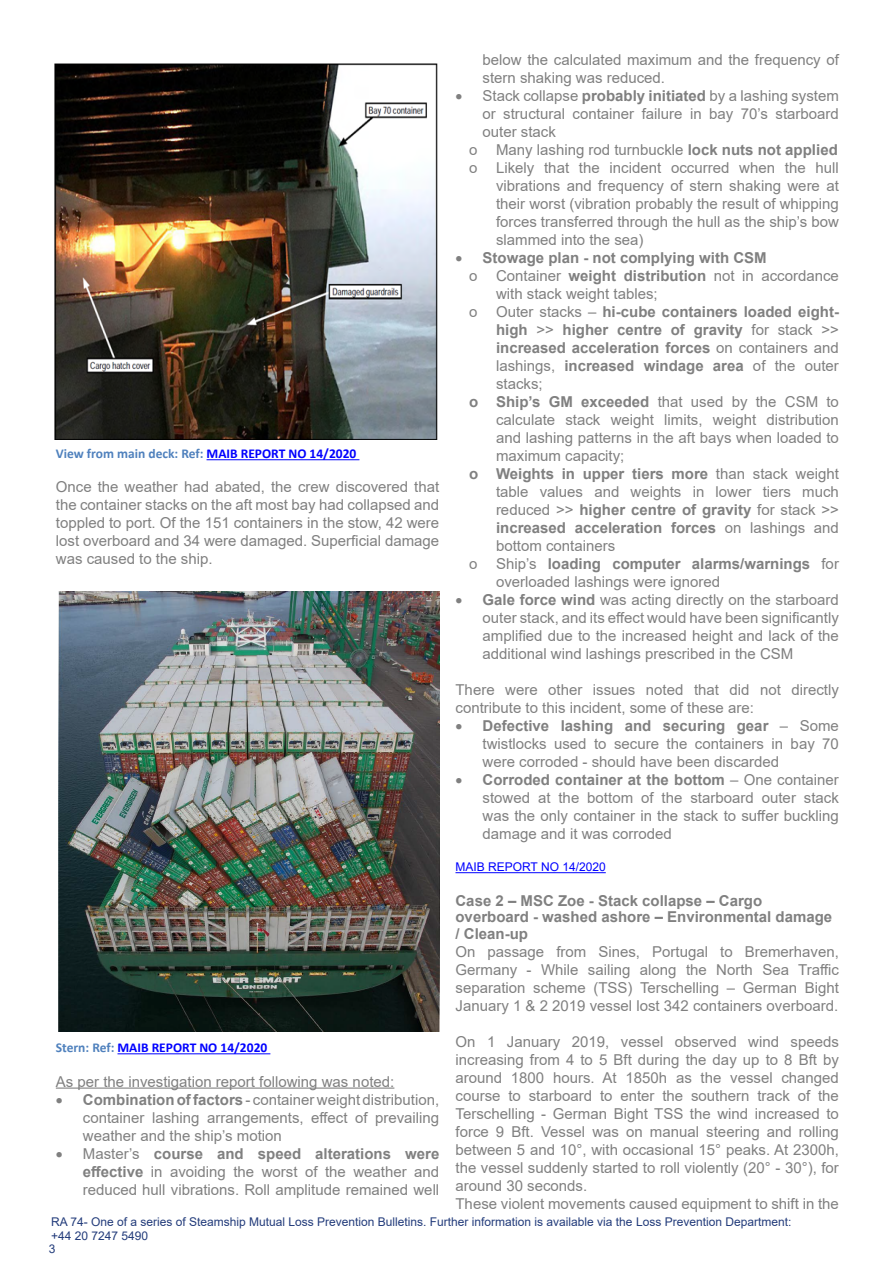
<style>
.page{position:relative;width:893px;height:1263px;background:#fff}
.page>*{position:absolute;margin:0;border:0;box-sizing:border-box;transform-origin:0 0}
.t1{font:15px/18px "Arial";color:#808080;text-align:justify}
.t2{font:700 15px/16.5px "Arial";color:#808080}
.t3{font:700 13.5px "Calibri";color:#4f81bd}
.t4{font:700 13.5px "Calibri";color:#00f}
.t5{font:12px/14.4px "Arial";color:#233c7b}
.t6{font:12px "Arial";color:#00f}
.s1{font-weight:700}
.s2{font-weight:400}
.s3{color:#00f}
.s4{color:#4f81bd}
</style>
<div class="page">
<hr style="left:207px;top:459px;width:152px;height:1px;background:#00f">
<hr style="left:118px;top:1053px;width:152px;height:1px;background:#00f">
<hr style="left:56px;top:1087px;width:338px;height:2px;background:#808080">
<hr style="left:455px;top:872px;width:151px;height:1px;background:#00f">
<img style="left:54px;top:64px;width:383px;height:375px">
<img style="left:59px;top:591px;width:380px;height:440px">
<p class="t1" style="left:482px;top:51px;width:358px">below the calculated maximum and the frequency of stern shaking was reduced.</p>
<p class="t1" style="left:455px;top:87px;width:385px">• Stack collapse <span class="s1">probably initiated</span> by a lashing system</p>
<p class="t1" style="left:482px;top:105px;width:358px">or structural container failure in bay 70’s starboard</p>
<p class="t1" style="left:482px;top:123px;width:75px">outer stack</p>
<p class="t1" style="left:469px;top:141px;width:370px">o Many lashing rod turnbuckle <span class="s1">lock nuts not applied</span></p>
<p class="t1" style="left:469px;top:159px;width:371px">o Likely that the incident occurred when the hull</p>
<p class="t1" style="left:496px;top:177px;width:344px">vibrations and frequency of stern shaking were at</p>
<p class="t1" style="left:496px;top:195px;width:344px">their worst (vibration probably the result of whipping</p>
<p class="t1" style="left:496px;top:213px;width:344px">forces transferred through the hull as the ship’s bow</p>
<p class="t1" style="left:496px;top:231px;width:149px">slammed into the sea)</p>
<p class="t2" style="left:455px;top:250px;width:313px">• Stowage plan - not complying with CSM</p>
<p class="t1" style="left:469px;top:267px;width:371px">o Container <span class="s1">weight distribution</span> not in accordance</p>
<p class="t1" style="left:496px;top:285px;width:163px">with stack weight tables;</p>
<p class="t2" style="left:469px;top:304px;width:371px"><span class="s2">o Outer stacks –</span> hi-cube containers loaded eight-</p>
<p class="t2" style="left:496px;top:322px;width:344px">high <span class="s2">&gt;&gt;</span> higher centre of gravity <span class="s2">for stack &gt;&gt;</span></p>
<p class="t2" style="left:496px;top:340px;width:344px">increased acceleration forces <span class="s2">on containers and</span></p>
<p class="t2" style="left:496px;top:358px;width:344px"><span class="s2">lashings,</span> increased windage area <span class="s2">of the outer</span></p>
<p class="t1" style="left:496px;top:375px;width:48px">stacks;</p>
<p class="t1" style="left:469px;top:393px;width:371px"><span class="s1">o Ship’s GM exceeded</span> that used by the CSM to</p>
<p class="t1" style="left:496px;top:411px;width:344px">calculate stack weight limits, weight distribution</p>
<p class="t1" style="left:496px;top:429px;width:344px">and lashing patterns in the aft bays when loaded to</p>
<p class="t1" style="left:496px;top:447px;width:130px">maximum capacity;</p>
<p class="t2" style="left:469px;top:466px;width:371px">o Weights in upper tiers more <span class="s2">than stack weight</span></p>
<p class="t1" style="left:496px;top:483px;width:344px">table values and weights in lower tiers much</p>
<p class="t2" style="left:496px;top:502px;width:344px"><span class="s2">reduced &gt;&gt;</span> higher centre of gravity <span class="s2">for stack &gt;&gt;</span></p>
<p class="t2" style="left:496px;top:520px;width:344px">increased acceleration forces <span class="s2">on lashings and</span></p>
<p class="t1" style="left:496px;top:537px;width:121px">bottom containers</p>
<p class="t2" style="left:469px;top:556px;width:371px"><span class="s2">o Ship’s</span> loading computer alarms/warnings <span class="s2">for</span></p>
<p class="t1" style="left:496px;top:573px;width:226px">overloaded lashings were ignored</p>
<p class="t1" style="left:482px;top:591px;width:358px;text-indent:-27px">• <span class="s1">Gale force wind</span> was acting directly on the starboard outer stack, and its effect would have been significantly amplified due to the increased height and lack of the additional wind lashings prescribed in the CSM</p>
<p class="t1" style="left:455px;top:681px;width:385px">There were other issues noted that did not directly contribute to this incident, some of these are:</p>
<p class="t1" style="left:482px;top:717px;width:358px;text-indent:-27px">• <span class="s1">Defective lashing and securing gear</span> – Some twistlocks used to secure the containers in bay 70 were corroded - should have been discarded</p>
<p class="t1" style="left:482px;top:771px;width:358px;text-indent:-27px">• <span class="s1">Corroded container at the bottom</span> – One container stowed at the bottom of the starboard outer stack was the only container in the stack to suffer buckling damage and it was corroded</p>
<p class="t6" style="left:455px;top:859px;width:152px">MAIB REPORT NO 14/2020</p>
<p class="t2" style="left:455px;top:892px;width:378px">Case 2 – MSC Zoe - Stack collapse – Cargo overboard - washed ashore – Environmental damage / Clean-up</p>
<p class="t1" style="left:455px;top:942px;width:385px">On passage from Sines, Portugal to Bremerhaven, Germany - While sailing along the North Sea Traffic separation scheme (TSS) Terschelling – German Bight January 1 &amp; 2 2019 vessel lost 342 containers overboard.</p>
<p class="t1" style="left:455px;top:1032px;width:385px;text-align:left">On 1 January 2019, vessel observed wind speeds increasing from 4 to 5 Bft during the day up to 8 Bft by around 1800 hours. At 1850h as the vessel changed course to starboard to enter the southern track of the Terschelling - German Bight TSS the wind increased to force 9 Bft. Vessel was on manual steering and rolling between 5 and 10°, with occasional 15° peaks. At 2300h, the vessel suddenly started to roll violently (20° - 30°), for around 30 seconds.<br>These violent movements caused equipment to shift in the</p>
<p class="t5" style="left:51px;top:1214px;width:742px">RA 74- One of a series of Steamship Mutual Loss Prevention Bulletins. Further information is available via the Loss Prevention Department: +44 20 7247 5490</p>
<p class="t3" style="left:56px;top:444px;width:302px">View from main deck: Ref: <span class="s3">MAIB REPORT NO 14/2020</span></p>
<p class="t1" style="left:56px;top:478px;width:385px">Once the weather had abated, the crew discovered that the container stacks on the aft most bay had collapsed and toppled to port. Of the 151 containers in the stow, 42 were lost overboard and 34 were damaged. Superficial damage was caused to the ship.</p>
<p class="t4" style="left:56px;top:1038px;width:213px"><span class="s4">Stern: Ref:</span> MAIB REPORT NO 14/2020</p>
<p class="t1" style="left:56px;top:1072px;width:340px">As per the investigation report following was noted:</p>
<p class="t1" style="left:83px;top:1090px;width:358px;text-indent:-27px">• <span class="s1">Combination of factors</span> - container weight distribution, container lashing arrangements, effect of prevailing weather and the ship’s motion</p>
<p class="t1" style="left:83px;top:1144px;width:358px;text-indent:-27px">• Master’s <span class="s1">course and speed alterations were effective</span> in avoiding the worst of the weather and reduced hull vibrations. Roll amplitude remained well</p>
<p class="t5" style="left:49px;top:1241px;width:8px">3</p>
</div>
